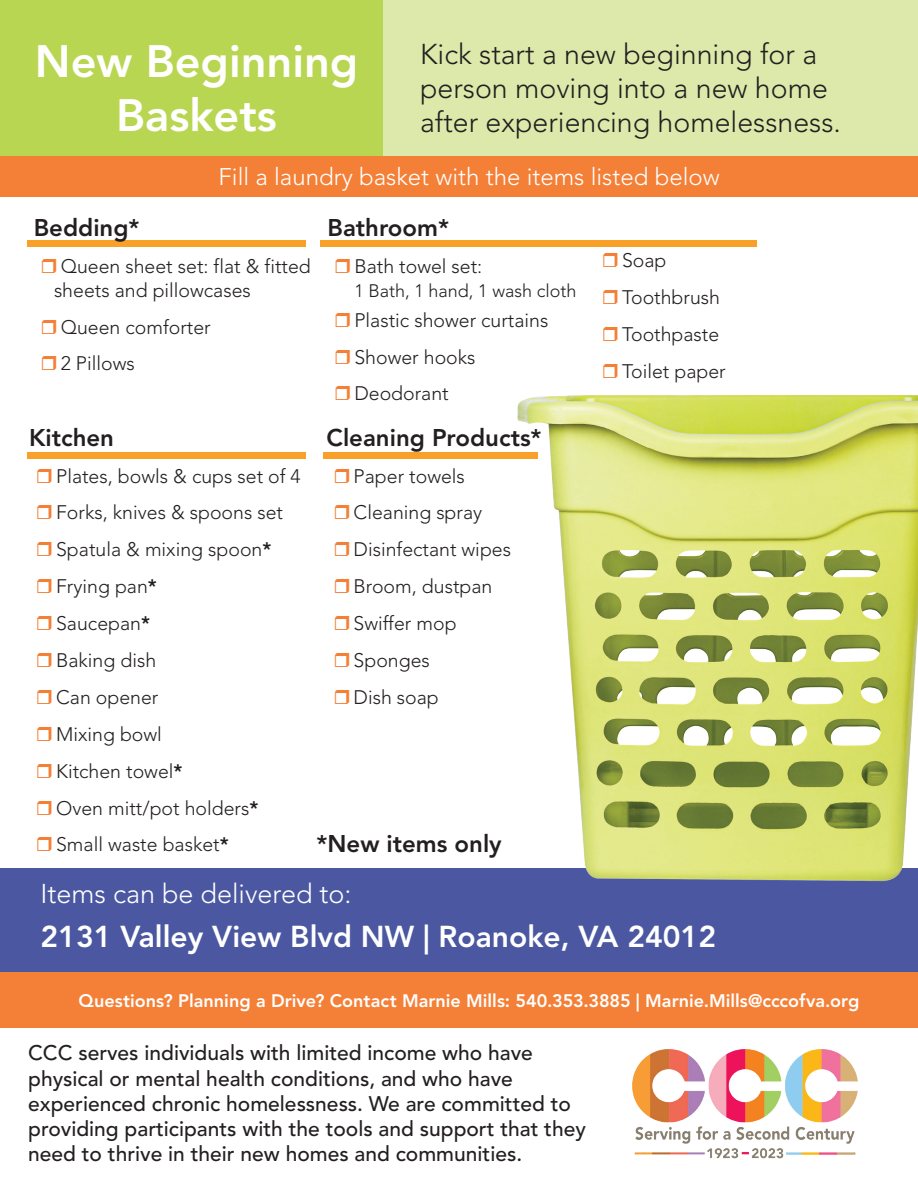
<style>
.page{position:relative;width:918px;height:1188px;background:#fff}
.page>*{position:absolute;margin:0;border:0;box-sizing:border-box;transform-origin:0 0}
.t1{font:800 45px/54px "Avenir";color:#fff;text-align:center}
.t2{font:800 30px "Avenir";color:#fff}
.t3{font:300 28.5px/34.2px "Avenir";color:#231f20}
.t4{font:300 27px "Avenir";color:#fff}
.t5{font:800 24px "Avenir";color:#231f20}
.t6{font:300 24px "Avenir";color:#fff}
.t7{font:500 21px/25.2px "Avenir";color:#231f20}
.t8{font:300 19.5px/36.9px "Avenir";color:#231f20}
.t9{font:800 18px "Avenir";color:#fff}
.t10{font:300 18px "Avenir";color:#231f20}
.s1{font-weight:800}
</style>
<div class="page">
<div style="left:27px;top:240px;width:279px;height:6px;background:#f9a029"></div>
<div style="left:27px;top:453px;width:279px;height:6px;background:#f9a029"></div>
<div style="left:320px;top:240px;width:436px;height:6px;background:#f9a029"></div>
<div style="left:324px;top:453px;width:214px;height:6px;background:#f9a029"></div>
<div style="left:0;top:0;width:383px;height:158px;background:#b9d652"></div>
<div style="left:383px;top:0;width:535px;height:158px;background:#dce9aa"></div>
<div style="left:0;top:868px;width:918px;height:112px;background:#4b58a1"></div>
<div style="left:0;top:156px;width:918px;height:41px;background:#f48037"></div>
<img style="left:511px;top:395px;width:407px;height:486px">
<img style="left:632px;top:1049px;width:226px;height:110px">
<div style="left:0;top:973px;width:918px;height:55px;background:#f48037"></div>
<h3 class="t3" style="left:420px;top:37px;width:422px">Kick start a new beginning for a person moving into a new home after experiencing homelessness.</h3>
<p class="t6" style="left:219px;top:163px;width:502px">Fill a laundry basket with the items listed below</p>
<h1 class="t1" style="left:35px;top:34px;width:325px">New Beginning<br>Baskets</h1>
<p class="t5" style="left:34px;top:214px;width:107px">Bedding*</p>
<p class="t8" style="left:54px;top:255px;width:258px;line-height:23.4px;text-indent:7px">Queen sheet set: flat &amp; fitted sheets and pillowcases</p>
<p class="t8" style="left:61px;top:308px;width:151px">Queen comforter<br>2 Pillows</p>
<p class="t5" style="left:327px;top:214px;width:123px">Bathroom*</p>
<p class="t8" style="left:354px;top:248px;width:129px">Bath towel set:</p>
<p class="t10" style="left:354px;top:280px;width:223px">1 Bath, 1 hand, 1 wash cloth</p>
<p class="t8" style="left:354px;top:302px;width:195px">Plastic shower curtains<br>Shower hooks<br>Deodorant</p>
<p class="t5" style="left:29px;top:423px;width:86px">Kitchen</p>
<p class="t8" style="left:56px;top:457px;width:246px">Plates, bowls &amp; cups set of 4<br>Forks, knives &amp; spoons set<br>Spatula &amp; mixing spoon<span class="s1">*<br></span>Frying pan<span class="s1">*<br></span>Saucepan<span class="s1">*<br></span>Baking dish<br>Can opener<br>Mixing bowl<br>Kitchen towel<span class="s1">*<br></span>Oven mitt/pot holders<span class="s1">*<br></span>Small waste basket<span class="s1">*</span></p>
<p class="t5" style="left:327px;top:423px;width:217px">Cleaning Products*</p>
<p class="t8" style="left:354px;top:457px;width:159px">Paper towels<br>Cleaning spray<br>Disinfectant wipes<br>Broom, dustpan<br>Swiffer mop<br>Sponges<br>Dish soap</p>
<p class="t5" style="left:316px;top:829px;width:187px">*New items only</p>
<h3 class="t4" style="left:40px;top:878px;width:313px">Items can be delivered to:</h3>
<p class="t8" style="left:622px;top:242px;width:105px">Soap<br>Toothbrush<br>Toothpaste<br>Toilet paper</p>
<h2 class="t2" style="left:40px;top:919px;width:677px">2131 Valley View Blvd NW | Roanoke, VA 24012</h2>
<p class="t9" style="left:79px;top:990px;width:782px">Questions? Planning a Drive? Contact Marnie Mills: 540.353.3885 | Marnie.Mills@cccofva.org</p>
<p class="t7" style="left:28px;top:1041px;width:559px">CCC serves individuals with limited income who have physical or mental health conditions, and who have experienced chronic homelessness. We are committed to providing participants with the tools and support that they need to thrive in their new homes and communities.</p>
</div>
